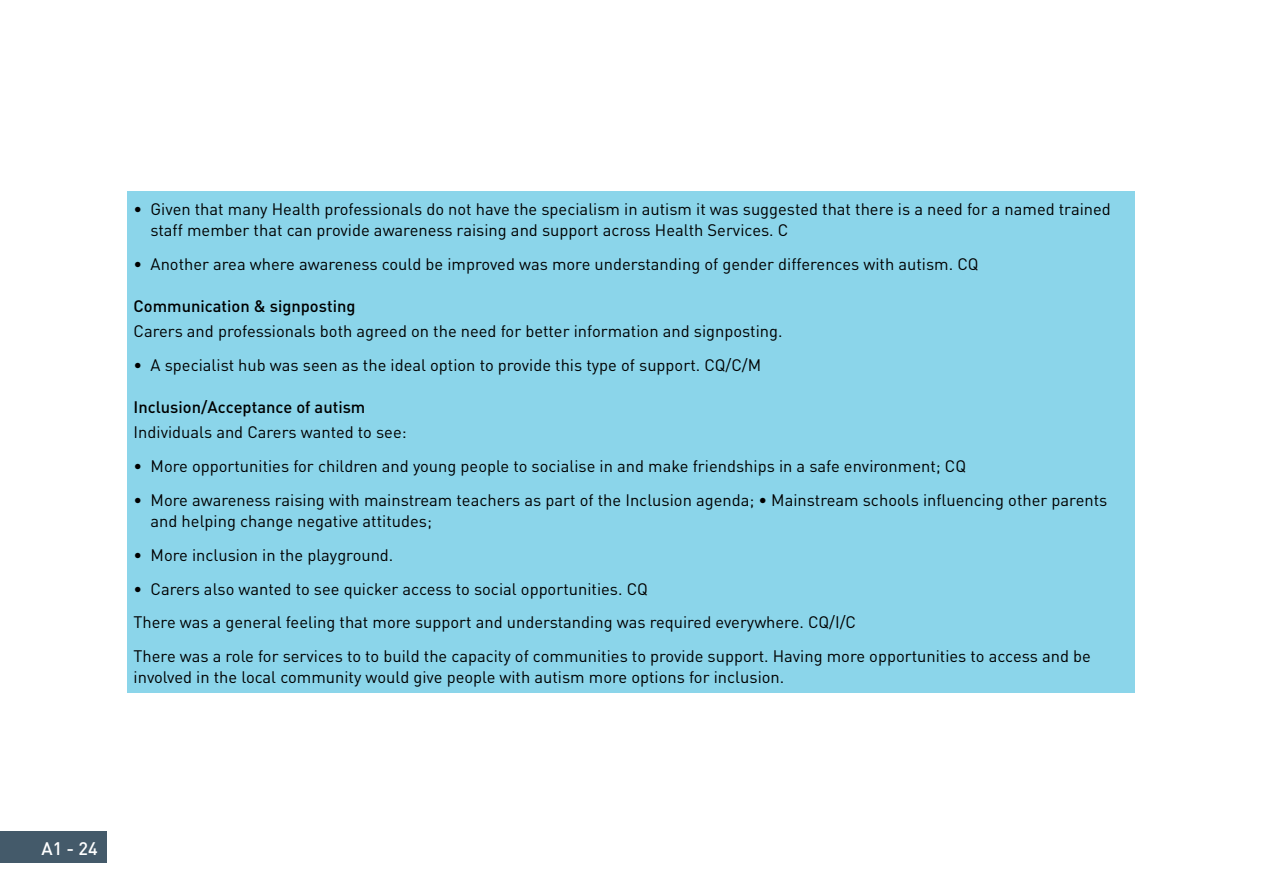
<style>
.page{position:relative;width:1263px;height:893px;background:#fff}
.page>*{position:absolute;margin:0;border:0;box-sizing:border-box;transform-origin:0 0}
.t1{font:500 18px "DIN";color:#fff}
.t2{font:16.5px/21px "DIN";color:#000}
.t3{font:500 16.5px "DIN";color:#000}
</style>
<div class="page">
<div style="left:128px;top:191px;width:1007px;height:502px;background:#8bd5ea"></div>
<div style="left:0;top:831px;width:106px;height:32px;background:#445a6a"></div>
<p class="t2" style="left:151px;top:198px;width:962px;text-indent:-17px">• Given that many Health professionals do not have the specialism in autism it was suggested that there is a need for a named trained staff member that can provide awareness raising and support across Health Services. C</p>
<p class="t2" style="left:134px;top:253px;width:846px">• Another area where awareness could be improved was more understanding of gender differences with autism. CQ</p>
<p class="t3" style="left:134px;top:295px;width:223px">Communication &amp; signposting</p>
<p class="t2" style="left:134px;top:320px;width:650px">Carers and professionals both agreed on the need for better information and signposting.</p>
<p class="t2" style="left:134px;top:354px;width:629px">• A specialist hub was seen as the ideal option to provide this type of support. CQ/C/M</p>
<p class="t3" style="left:134px;top:397px;width:233px">Inclusion/Acceptance of autism</p>
<p class="t2" style="left:134px;top:422px;width:275px">Individuals and Carers wanted to see:</p>
<p class="t2" style="left:134px;top:455px;width:834px">• More opportunities for children and young people to socialise in and make friendships in a safe environment; CQ</p>
<p class="t2" style="left:151px;top:489px;width:958px;text-indent:-17px">• More awareness raising with mainstream teachers as part of the Inclusion agenda; • Mainstream schools influencing other parents and helping change negative attitudes;</p>
<p class="t2" style="left:134px;top:544px;width:261px">• More inclusion in the playground.</p>
<p class="t2" style="left:134px;top:571px;width:959px;line-height:33.8px">• Carers also wanted to see quicker access to social opportunities. CQ<br>There was a general feeling that more support and understanding was required everywhere. CQ/I/C<br>There was a role for services to to build the capacity of communities to provide support. Having more opportunities to access and be</p>
<p class="t2" style="left:134px;top:666px;width:652px">involved in the local community would give people with autism more options for inclusion.</p>
<p class="t1" style="left:41px;top:837px;width:58px">A1 - 24</p>
</div>
